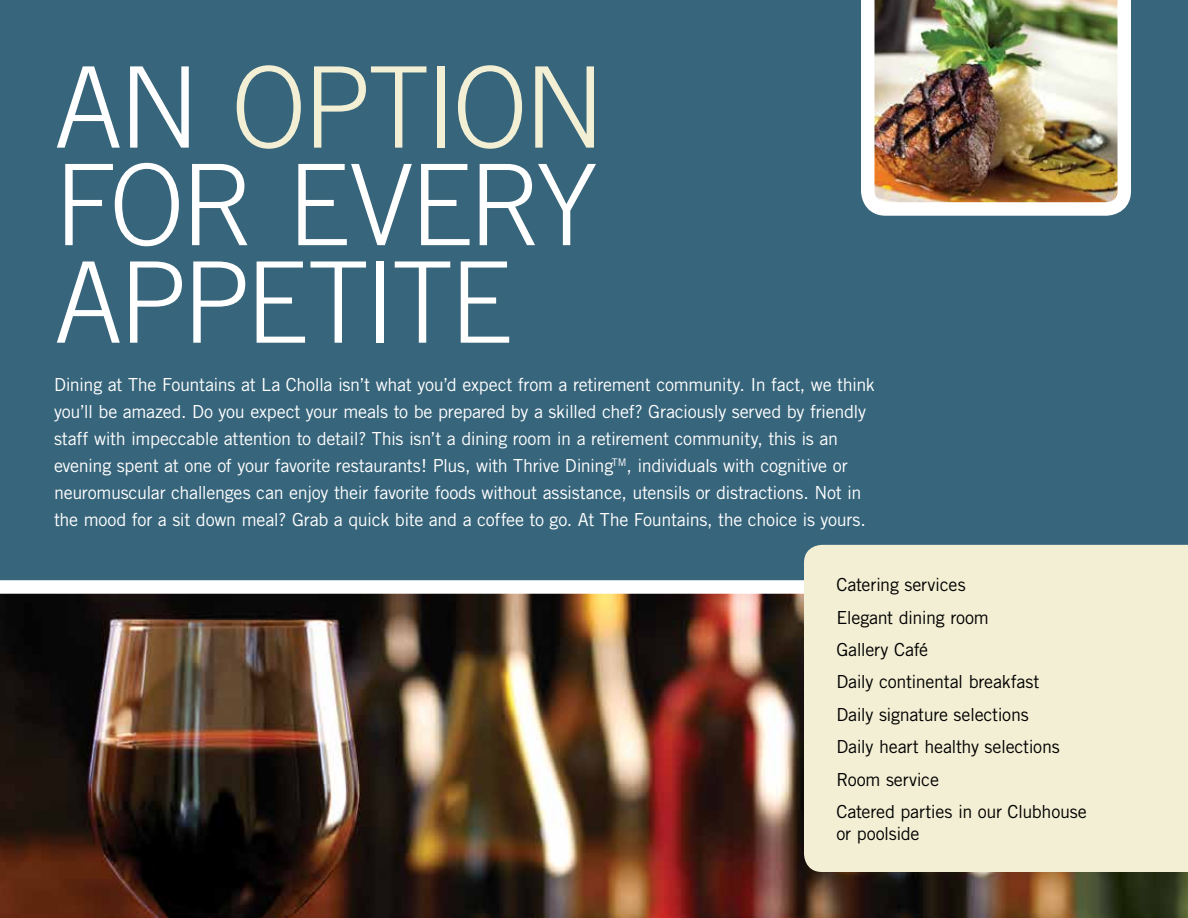
<style>
.page{position:relative;width:1188px;height:918px;background:#fff}
.page>*{position:absolute;margin:0;border:0;box-sizing:border-box;transform-origin:0 0}
.t1{font:300 112.5px/97.5px "Trade Gothic";letter-spacing:-.035em;color:#fff;text-align:justify}
.t2{font:18px/27px "Trade Gothic";letter-spacing:-.02em;color:#fff}
.t3{font:18px/32.4px "Trade Gothic";letter-spacing:-.015em;color:#000}
.s1{color:#f3efd4}
</style>
<div class="page">
<img style="left:0;top:594px;width:1188px;height:324px">
<div style="left:0;top:0;width:1188px;height:594px;background:#37657b"></div>
<div style="left:804px;top:545px;width:384px;height:327px;background:#f3efd4"></div>
<img style="left:861px;top:0;width:270px;height:216px">
<h1 class="t1" style="left:54px;top:57px;width:553px">AN <span class="s1">OPTION </span>FOR EVERY APPETITE</h1>
<p class="t2" style="left:54px;top:371px;width:822px">Dining at The Fountains at La Cholla isn’t what you’d expect from a retirement community. In fact, we think you’ll be amazed. Do you expect your meals to be prepared by a skilled chef? Graciously served by friendly staff with impeccable attention to detail? This isn’t a dining room in a retirement community, this is an evening spent at one of your favorite restaurants! Plus, with Thrive Dining<sup>TM</sup>, individuals with cognitive or neuromuscular challenges can enjoy their favorite foods without assistance, utensils or distractions. Not in the mood for a sit down meal? Grab a quick bite and a coffee to go. At The Fountains, the choice is yours.</p>
<p class="t3" style="left:836px;top:568px;width:252px">Catering services<br>Elegant dining room<br>Gallery Café<br>Daily continental breakfast<br>Daily signature selections<br>Daily heart healthy selections<br>Room service<br>Catered parties in our Clubhouse</p>
<p class="t3" style="left:836px;top:817px;width:85px">or poolside</p>
</div>
